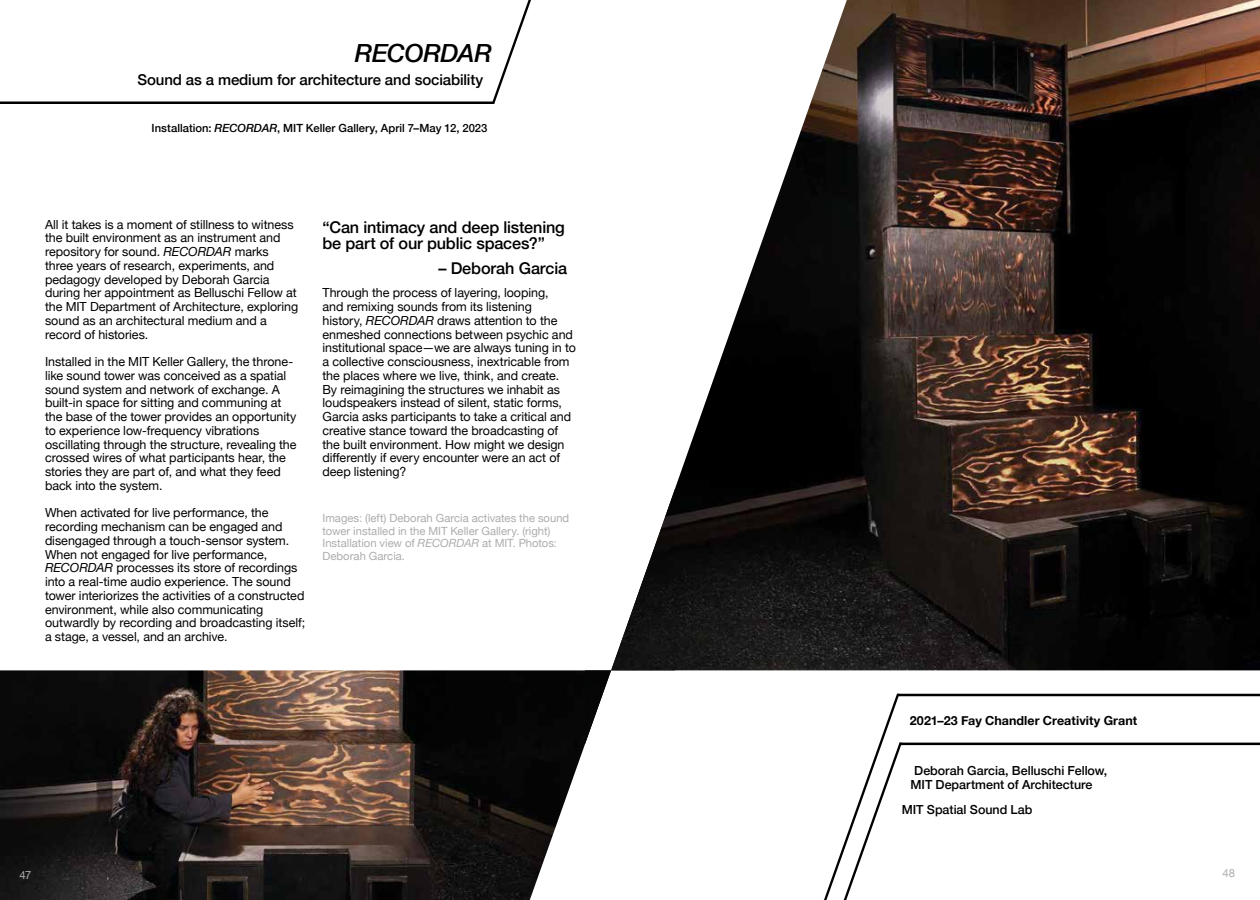
<style>
.page{position:relative;width:1260px;height:900px;background:#fff}
.page>*{position:absolute;margin:0;border:0;box-sizing:border-box;transform-origin:0 0}
.t1{font:italic 500 25px "Helvetica Neue";letter-spacing:-.015em;color:#000}
.t2{font:500 16.25px/16.2px "Helvetica Neue";letter-spacing:-.01em;color:#000}
.t3{font:500 15px "Helvetica Neue";letter-spacing:-.01em;color:#000}
.t4{font:12.5px/13.8px "Helvetica Neue";letter-spacing:-.005em;color:#000}
.t5{font:500 12.5px/13.8px "Helvetica Neue";color:#000}
.t6{font:700 12.5px "Helvetica Neue";letter-spacing:.005em;color:#000}
.t7{font:11.25px/12.5px "Helvetica Neue";color:#abaeab}
.t8{font:500 11.25px "Helvetica Neue";color:#000}
.s1{font-style:italic}
</style>
<div class="page">
<img style="left:0;top:670px;width:585px;height:230px">
<hr style="left:0;top:102px;width:494px;height:2px;background:#000">
<svg style="left:490px;top:0;width:41px;height:104px"></svg>
<img style="left:611px;top:0;width:649px;height:670px">
<hr style="left:900px;top:743px;width:360px;height:2px;background:#000">
<hr style="left:897px;top:694px;width:363px;height:2px;background:#000">
<svg style="left:824px;top:693px;width:80px;height:207px"></svg>
<img style="left:585px;top:670px;width:26px;height:74px">
<h1 class="t1" style="left:355px;top:32px;width:139px">RECORDAR</h1>
<p class="t3" style="left:138px;top:67px;width:347px">Sound as a medium for architecture and sociability</p>
<p class="t8" style="left:152px;top:119px;width:337px">Installation: <span class="s1">RECORDAR</span>, MIT Keller Gallery, April 7–May 12, 2023</p>
<p class="t4" style="left:45px;top:218px;width:255px">All it takes is a moment of stillness to witness the built environment as an instrument and repository for sound. <span class="s1">RECORDAR</span> marks three years of research, experiments, and pedagogy developed by Deborah Garcia during her appointment as Belluschi Fellow at the MIT Department of Architecture, exploring sound as an architectural medium and a record of histories.</p>
<p class="t4" style="left:45px;top:356px;width:253px">Installed in the MIT Keller Gallery, the throne&shy;like sound tower was conceived as a spatial sound system and network of exchange. A built-in space for sitting and communing at the base of the tower provides an opportunity to experience low-frequency vibrations oscillating through the structure, revealing the crossed wires of what participants hear, the stories they are part of, and what they feed back into the system.</p>
<p class="t4" style="left:45px;top:507px;width:262px">When activated for live performance, the recording mechanism can be engaged and disengaged through a touch-sensor system.<br>When not engaged for live performance, <span class="s1">RECORDAR</span> processes its store of recordings into a real-time audio experience. The sound tower interiorizes the activities of a constructed environment, while also communicating outwardly by recording and broadcasting itself; a stage, a vessel, and an archive.</p>
<h2 class="t2" style="left:322px;top:217px;width:244px">“Can intimacy and deep listening be part of our public spaces?”</h2>
<h2 class="t2" style="left:438px;top:259px;width:130px">– Deborah Garcia</h2>
<p class="t4" style="left:322px;top:287px;width:255px">Through the process of layering, looping,<br>and remixing sounds from its listening<br>history, <span class="s1">RECORDAR</span> draws attention to the enmeshed connections between psychic and institutional space—we are always tuning in to a collective consciousness, inextricable from the places where we live, think, and create.<br>By reimagining the structures we inhabit as loudspeakers instead of silent, static forms, Garcia asks participants to take a critical and creative stance toward the broadcasting of the built environment. How might we design differently if every encounter were an act of deep listening?</p>
<p class="t7" style="left:322px;top:513px;width:248px">Images: (left) Deborah Garcia activates the sound tower installed in the MIT Keller Gallery. (right)<br>Installation view of <span class="s1">RECORDAR</span> at MIT. Photos:<br>Deborah Garcia.</p>
<p class="t7" style="left:19px;top:869px;width:13px">47</p>
<p class="t6" style="left:910px;top:711px;width:229px">2021–23 Fay Chandler Creativity Grant</p>
<p class="t5" style="left:911px;top:763px;width:198px;text-indent:4px">Deborah Garcia, Belluschi Fellow,<br>MIT Department of Architecture</p>
<p class="t5" style="left:902px;top:802px;width:132px">MIT Spatial Sound Lab</p>
<p class="t7" style="left:1223px;top:867px;width:14px">48</p>
</div>
